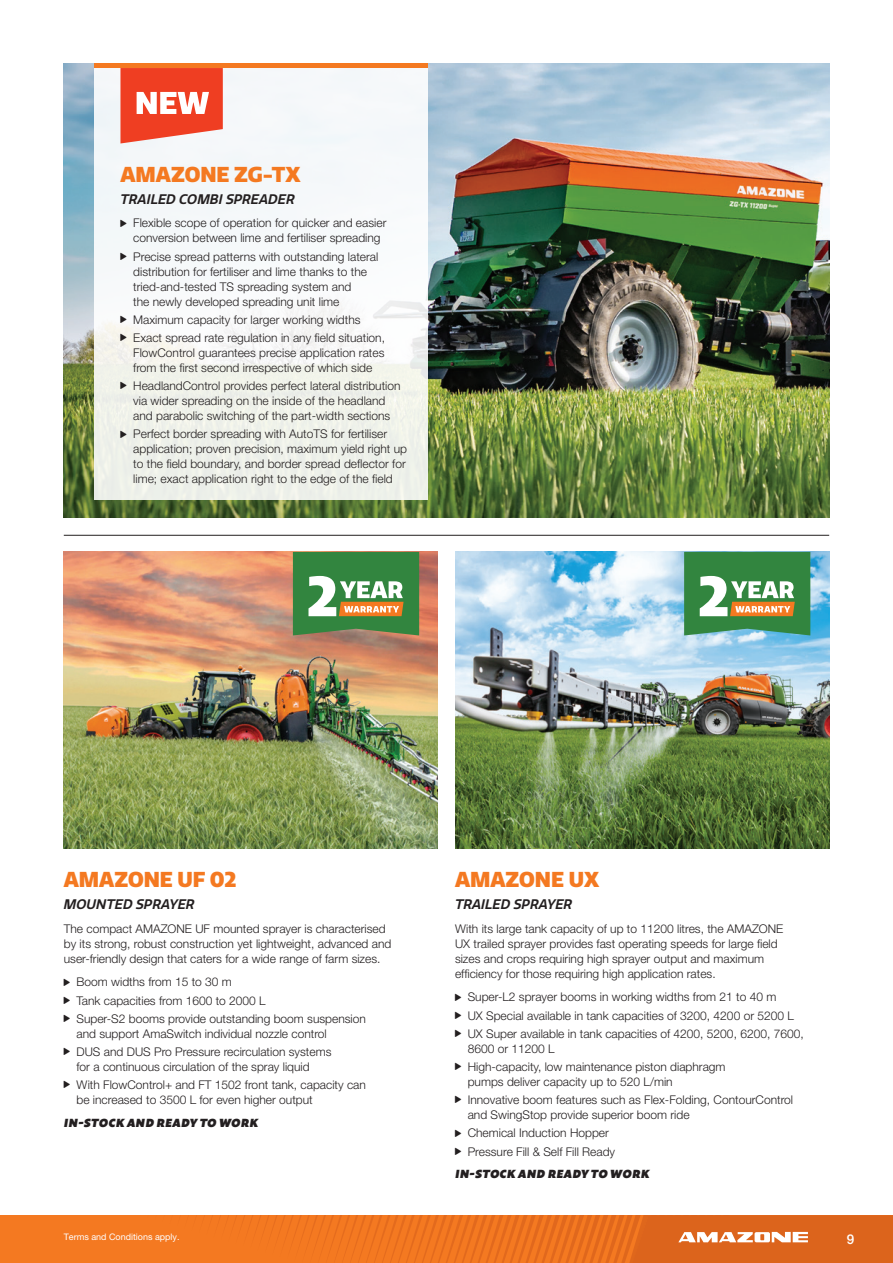
<style>
.page{position:relative;width:893px;height:1263px;background:#fff}
.page>*{position:absolute;margin:0;border:0;box-sizing:border-box;transform-origin:0 0}
.t1{font:900 21px "Quatro";color:#f47921}
.t2{font:italic 600 13.5px "Quatro";color:#231f20}
.t3{font:500 13.5px "Helvetica Neue LT Pro";color:#fff}
.t4{font:300 12px/15px "Helvetica Neue LT Pro";color:#231f20}
.t5{font:italic 800 12px "Maipo Sans";letter-spacing:.01em;color:#231f20}
.t6{font:9px "Helvetica Neue LT Pro";color:#fff}
</style>
<div class="page">
<div style="left:0;top:1215px;width:765px;height:48px;background:#f47921"></div>
<svg style="left:228px;top:1215px;width:665px;height:48px"></svg>
<img style="left:64px;top:64px;width:765px;height:454px">
<img style="left:455px;top:552px;width:374px;height:297px">
<img style="left:64px;top:552px;width:374px;height:297px">
<hr style="left:64px;top:535px;width:765px;height:1px;background:#231f20">
<div style="left:95px;top:64px;width:333px;height:436px;background:linear-gradient(to right,#f2f5f3,#f5f7f6)"></div>
<hr style="left:95px;top:64px;width:333px;height:4px;background:#f47921">
<svg style="left:120px;top:63px;width:103px;height:80px"></svg>
<svg style="left:684px;top:552px;width:126px;height:83px"></svg>
<svg style="left:293px;top:552px;width:126px;height:83px"></svg>
<svg style="left:120px;top:219px;width:6px;height:8px"></svg>
<svg style="left:120px;top:252px;width:6px;height:8px"></svg>
<svg style="left:120px;top:316px;width:6px;height:7px"></svg>
<svg style="left:120px;top:334px;width:6px;height:7px"></svg>
<svg style="left:120px;top:382px;width:6px;height:7px"></svg>
<svg style="left:120px;top:430px;width:6px;height:8px"></svg>
<h1 class="t1" style="left:120px;top:162px;width:181px">AMAZONE ZG-TX</h1>
<p class="t2" style="left:120px;top:191px;width:176px">TRAILED COMBI SPREADER</p>
<p class="t4" style="left:133px;top:215px;width:255px">Flexible scope of operation for quicker and easier conversion between lime and fertiliser spreading</p>
<p class="t4" style="left:133px;top:249px;width:247px">Precise spread patterns with outstanding lateral distribution for fertiliser and lime thanks to the tried-and-tested TS spreading system and<br>the newly developed spreading unit lime</p>
<p class="t4" style="left:133px;top:310px;width:253px;line-height:18.1px">Maximum capacity for larger working widths<br>Exact spread rate regulation in any field situation,</p>
<p class="t4" style="left:133px;top:345px;width:253px">FlowControl guarantees precise application rates from the first second irrespective of which side</p>
<p class="t4" style="left:133px;top:378px;width:269px">HeadlandControl provides perfect lateral distribution via wider spreading on the inside of the headland and parabolic switching of the part-width sections</p>
<p class="t4" style="left:133px;top:426px;width:275px">Perfect border spreading with AutoTS for fertiliser application; proven precision, maximum yield right up to the field boundary, and border spread deflector for lime; exact application right to the edge of the field</p>
<h1 class="t1" style="left:64px;top:867px;width:174px">AMAZONE UF 02</h1>
<p class="t2" style="left:64px;top:897px;width:132px">MOUNTED SPRAYER</p>
<p class="t4" style="left:64px;top:921px;width:329px">The compact AMAZONE UF mounted sprayer is characterised by its strong, robust construction yet lightweight, advanced and user-friendly design that caters for a wide range of farm sizes.</p>
<p class="t4" style="left:77px;top:973px;width:291px;line-height:18.1px">Boom widths from 15 to 30 m<br>Tank capacities from 1600 to 2000 L<br>Super-S2 booms provide outstanding boom suspension</p>
<p class="t4" style="left:77px;top:1024px;width:256px;line-height:18.1px">and support AmaSwitch individual nozzle control<br>DUS and DUS Pro Pressure recirculation systems</p>
<p class="t4" style="left:77px;top:1057px;width:291px;line-height:18.1px">for a continuous circulation of the spray liquid<br>With FlowControl+ and FT 1502 front tank, capacity can</p>
<p class="t4" style="left:77px;top:1092px;width:238px">be increased to 3500 L for even higher output</p>
<p class="t5" style="left:64px;top:1114px;width:196px">IN-STOCK AND READY TO WORK</p>
<p class="t6" style="left:64px;top:1232px;width:117px">Terms and Conditions apply.</p>
<h1 class="t1" style="left:455px;top:867px;width:146px">AMAZONE UX</h1>
<p class="t2" style="left:455px;top:897px;width:119px">TRAILED SPRAYER</p>
<p class="t4" style="left:455px;top:921px;width:330px">With its large tank capacity of up to 11200 litres, the AMAZONE UX trailed sprayer provides fast operating speeds for large field sizes and crops requiring high sprayer output and maximum efficiency for those requiring high application rates.</p>
<p class="t4" style="left:468px;top:988px;width:337px;line-height:18.1px">Super-L2 sprayer booms in working widths from 21 to 40 m<br>UX Special available in tank capacities of 3200, 4200 or 5200 L<br>UX Super available in tank capacities of 4200, 5200, 6200, 7600,</p>
<p class="t4" style="left:468px;top:1039px;width:259px;line-height:18.1px">8600 or 11200 L<br>High-capacity, low maintenance piston diaphragm</p>
<p class="t4" style="left:468px;top:1072px;width:327px;line-height:18.1px">pumps deliver capacity up to 520 L/min<br>Innovative boom features such as Flex-Folding, ContourControl</p>
<p class="t4" style="left:468px;top:1105px;width:223px;line-height:18.1px">and SwingStop provide superior boom ride<br>Chemical Induction Hopper<br>Pressure Fill &amp; Self Fill Ready</p>
<p class="t5" style="left:455px;top:1165px;width:196px">IN-STOCK AND READY TO WORK</p>
<p class="t3" style="left:847px;top:1231px;width:9px">9</p>
</div>
